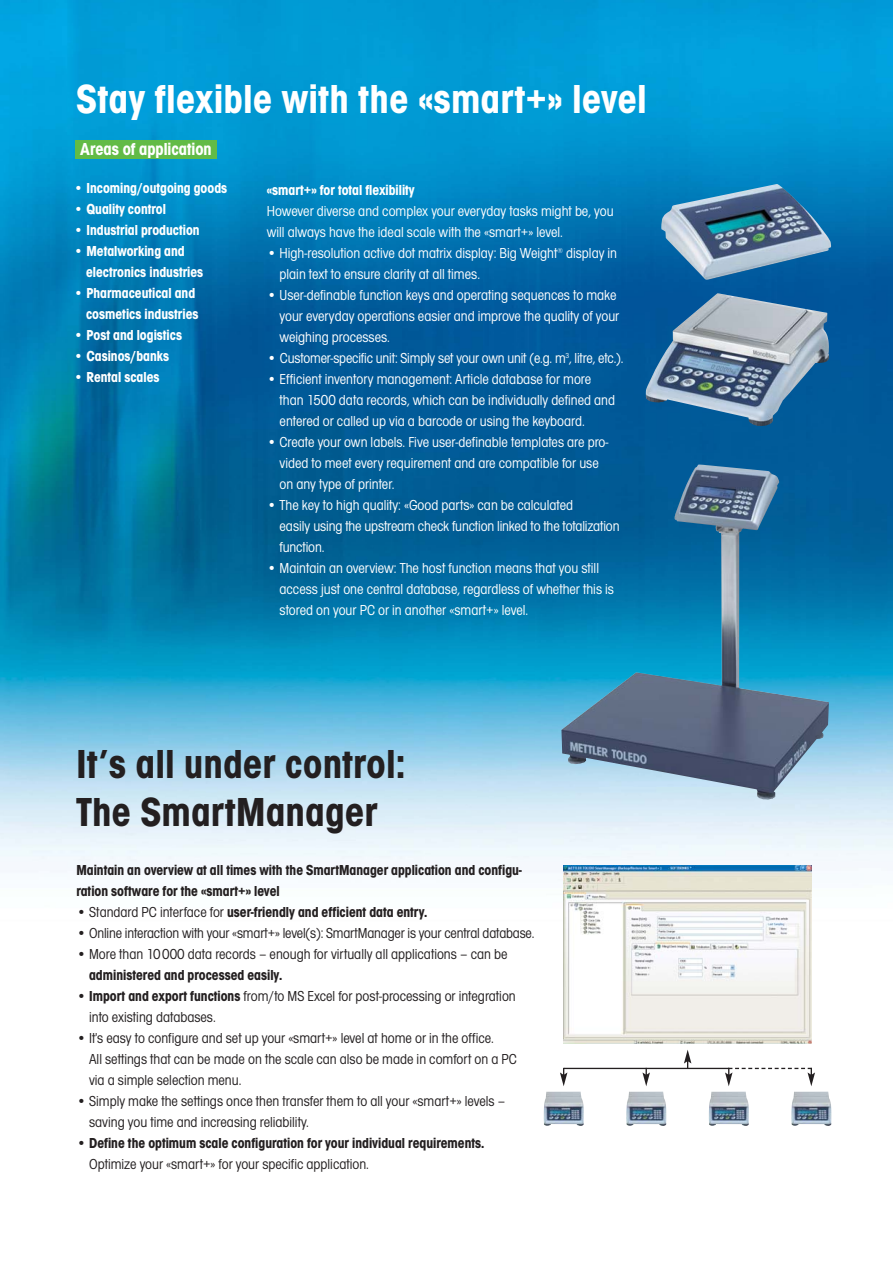
<style>
.page{position:relative;width:893px;height:1263px;background:#fff}
.page>*{position:absolute;margin:0;border:0;box-sizing:border-box;transform-origin:0 0}
.t1{font:700 condensed 42px/48px "Avant Garde Gothic Itc T";letter-spacing:.015em;color:#231f20}
.t2{font:700 condensed 42px "Avant Garde Gothic Itc T";letter-spacing:.015em;color:#fff}
.t3{font:700 condensed 18px "Avant Garde Gothic Itc T";color:#fff}
.t4{font:condensed 15px/21px "Avant Garde Gothic Itc T";color:#fff}
.t5{font:condensed 15px/21px "Avant Garde Gothic Itc T";color:#231f20}
.t6{font:700 condensed 15px/21px "Avant Garde Gothic Itc T";color:#231f20}
.t7{font:700 condensed 15px/21px "Avant Garde Gothic Itc T";color:#fff}
.s1{font-weight:400}
.s2{font-weight:700}
</style>
<div class="page">
<img style="left:0;top:0;width:892px;height:1012px">
<img style="left:561px;top:465px;width:267px;height:335px">
<img style="left:661px;top:184px;width:170px;height:96px">
<img style="left:645px;top:293px;width:184px;height:133px">
<div style="left:75px;top:140px;width:142px;height:18px;background:#62bb46"></div>
<img style="left:543px;top:1092px;width:40px;height:34px">
<img style="left:564px;top:866px;width:247px;height:178px">
<hr style="left:564px;top:1068px;width:165px;height:1px;background:#231f20">
<svg style="left:560px;top:1068px;width:7px;height:18px"></svg>
<img style="left:626px;top:1092px;width:40px;height:34px">
<svg style="left:642px;top:1069px;width:8px;height:17px"></svg>
<svg style="left:684px;top:1050px;width:7px;height:18px"></svg>
<img style="left:709px;top:1092px;width:39px;height:34px">
<img style="left:791px;top:1092px;width:40px;height:34px">
<svg style="left:725px;top:1068px;width:90px;height:18px"></svg>
<h1 class="t2" style="left:76px;top:83px;width:571px">Stay flexible with the «smart+» level</h1>
<p class="t3" style="left:80px;top:142px;width:133px">Areas of application</p>
<p class="t7" style="left:73px;top:179px;width:155px">• Incoming/outgoing goods</p>
<p class="t7" style="left:73px;top:200px;width:94px">• Quality control</p>
<p class="t7" style="left:73px;top:221px;width:128px">• Industrial production</p>
<p class="t7" style="left:86px;top:242px;width:119px;text-indent:-13px">• Metalworking and electronics industries</p>
<p class="t7" style="left:73px;top:284px;width:127px;text-align:right">• Pharmaceutical and cosmetics industries</p>
<p class="t7" style="left:73px;top:326px;width:110px">• Post and logistics</p>
<p class="t7" style="left:73px;top:347px;width:97px">• Casinos/banks</p>
<p class="t7" style="left:73px;top:368px;width:88px">• Rental scales</p>
<p class="t7" style="left:267px;top:181px;width:149px">«smart+» for total flexibility</p>
<p class="t4" style="left:267px;top:202px;width:348px">However diverse and complex your everyday tasks might be, you will always have the ideal scale with the «smart+» level.</p>
<p class="t4" style="left:279px;top:244px;width:339px;text-indent:-13px">• High-resolution active dot matrix display: Big Weight<sup>®</sup> display in plain text to ensure clarity at all times.</p>
<p class="t4" style="left:279px;top:286px;width:341px;text-indent:-13px">• User-definable function keys and operating sequences to make your everyday operations easier and improve the quality of your weighing processes.</p>
<p class="t4" style="left:267px;top:349px;width:358px">• Customer-specific unit: Simply set your own unit (e.g. m<sup>3</sup>, litre, etc.).</p>
<p class="t4" style="left:279px;top:370px;width:337px;text-indent:-13px">• Efficient inventory management: Article database for more than 1500 data records, which can be individually defined and entered or called up via a barcode or using the keyboard.</p>
<p class="t4" style="left:279px;top:433px;width:330px;text-indent:-13px">• Create your own labels. Five user-definable templates are pro&shy;vided to meet every requirement and are compatible for use on any type of printer.</p>
<p class="t4" style="left:279px;top:496px;width:341px;text-indent:-13px">• The key to high quality: «Good parts» can be calculated<br>easily using the upstream check function linked to the totalization function.</p>
<p class="t4" style="left:279px;top:559px;width:336px;text-indent:-13px">• Maintain an overview: The host function means that you still access just one central database, regardless of whether this is stored on your PC or in another «smart+» level.</p>
<h1 class="t1" style="left:76px;top:744px;width:330px">It’s all under control:<br>The SmartManager</h1>
<p class="t6" style="left:76px;top:861px;width:447px">Maintain an overview at all times with the SmartManager application and configu&shy;ration software for the «smart+» level</p>
<p class="t6" style="left:76px;top:903px;width:352px"><span class="s1">• Standard PC interface for</span> user-friendly and efficient data entry.</p>
<p class="t5" style="left:76px;top:924px;width:459px">• Online interaction with your «smart+» level(s): SmartManager is your central database.</p>
<p class="t5" style="left:76px;top:945px;width:432px">• More than 10000 data records – enough for virtually all applications – can be</p>
<p class="t6" style="left:89px;top:966px;width:195px">administered and processed easily.</p>
<p class="t5" style="left:89px;top:987px;width:428px;text-indent:-13px">• <span class="s2">Import and export functions</span> from/to MS Excel for post-processing or integration into existing databases.</p>
<p class="t5" style="left:89px;top:1029px;width:429px;text-indent:-13px">• It's easy to configure and set up your «smart+» level at home or in the office.<br>All settings that can be made on the scale can also be made in comfort on a PC via a simple selection menu.</p>
<p class="t5" style="left:89px;top:1092px;width:418px;text-indent:-13px">• Simply make the settings once then transfer them to all your «smart+» levels – saving you time and increasing reliability.</p>
<p class="t6" style="left:89px;top:1134px;width:397px;text-indent:-13px"><span class="s1">•</span> Define the optimum scale configuration for your individual requirements.<br><span class="s1">Optimize your «smart+» for your specific application.</span></p>
</div>
